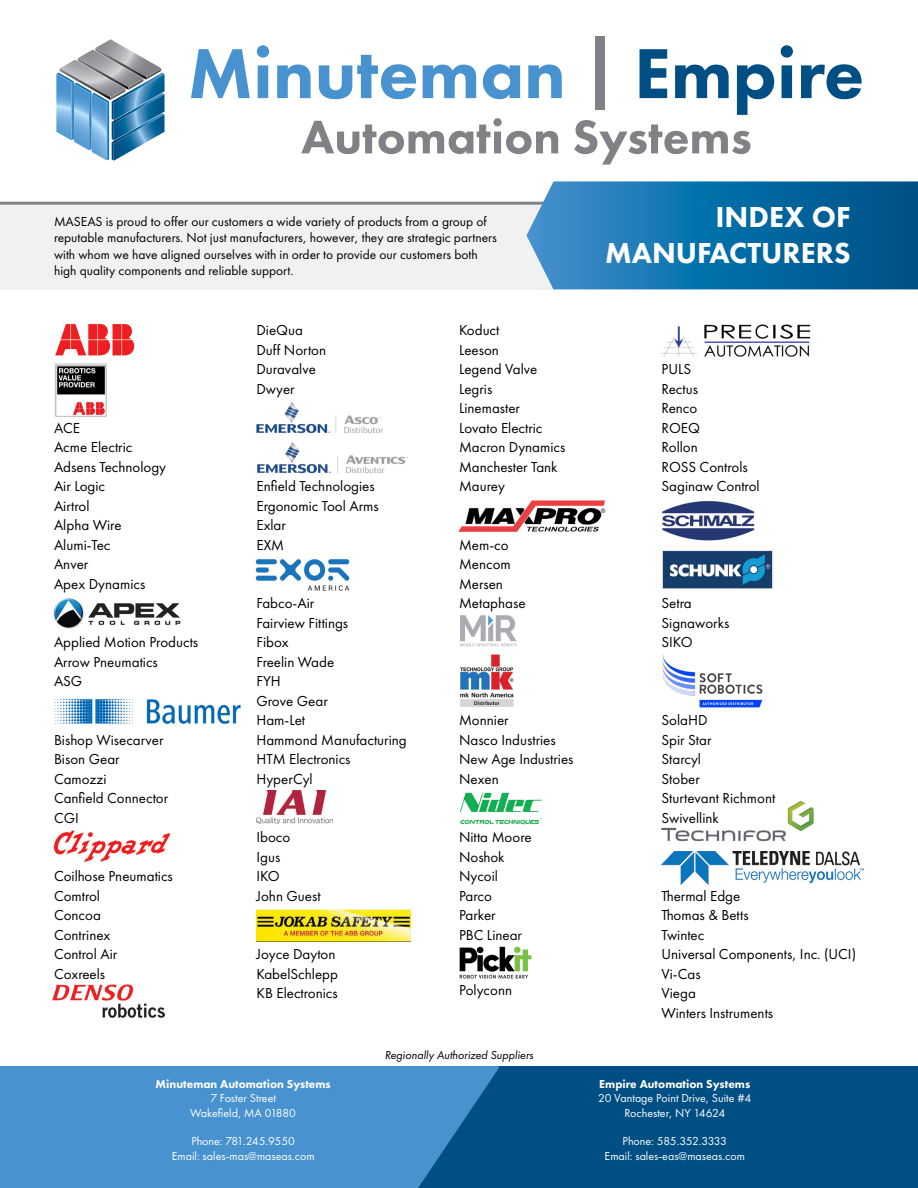
<style>
.page{position:relative;width:918px;height:1188px;background:#fff}
.page>*{position:absolute;margin:0;border:0;box-sizing:border-box;transform-origin:0 0}
.t1{font:800 30px/36px "Futura PT";color:#fff;text-align:right}
.t2{font:15px/19.5px "Futura PT";color:#000}
.t3{font:13.5px/16.2px "Futura PT";color:#000}
.t4{font:12px/14.4px "Futura PT";color:#fff;text-align:center}
.t5{font:800 12px "Futura PT";color:#fff}
.t6{font:italic 12px "Futura PT";color:#000}
</style>
<div class="page">
<img style="left:661px;top:801px;width:153px;height:41px">
<svg style="left:301px;top:118px;width:257px;height:36px"></svg>
<div style="left:595px;top:36px;width:10px;height:74px;background:#808285"></div>
<svg style="left:191px;top:49px;width:59px;height:49px"></svg>
<svg style="left:257px;top:45px;width:12px;height:53px"></svg>
<svg style="left:277px;top:65px;width:34px;height:33px"></svg>
<svg style="left:319px;top:55px;width:97px;height:44px"></svg>
<svg style="left:423px;top:65px;width:53px;height:33px"></svg>
<svg style="left:483px;top:64px;width:37px;height:35px"></svg>
<svg style="left:528px;top:65px;width:34px;height:33px"></svg>
<svg style="left:574px;top:49px;width:200px;height:116px"></svg>
<svg style="left:781px;top:45px;width:12px;height:53px"></svg>
<svg style="left:801px;top:64px;width:61px;height:35px"></svg>
<svg style="left:56px;top:39px;width:109px;height:122px"></svg>
<hr style="left:0;top:202px;width:918px;height:3px;background:#808285">
<div style="left:0;top:205px;width:556px;height:84px;background:#f1f1f2"></div>
<svg style="left:526px;top:181px;width:392px;height:108px;background:#1973aa"></svg>
<img style="left:53px;top:598px;width:128px;height:31px">
<img style="left:55px;top:323px;width:79px;height:33px">
<img style="left:54px;top:699px;width:187px;height:25px">
<img style="left:53px;top:830px;width:118px;height:32px">
<img style="left:54px;top:363px;width:54px;height:54px">
<img style="left:256px;top:791px;width:77px;height:32px">
<img style="left:256px;top:909px;width:155px;height:33px">
<img style="left:52px;top:985px;width:112px;height:32px">
<img style="left:255px;top:559px;width:95px;height:32px">
<img style="left:458px;top:500px;width:148px;height:32px">
<img style="left:460px;top:654px;width:53px;height:53px">
<img style="left:459px;top:792px;width:83px;height:32px">
<img style="left:460px;top:615px;width:57px;height:31px">
<img style="left:660px;top:324px;width:151px;height:33px">
<img style="left:662px;top:852px;width:202px;height:32px">
<img style="left:662px;top:501px;width:92px;height:39px">
<img style="left:662px;top:550px;width:111px;height:39px">
<div style="left:0;top:1066px;width:500px;height:122px;background:#4792cf"></div>
<div style="left:500px;top:1066px;width:418px;height:122px;background:#004f84"></div>
<svg style="left:418px;top:1066px;width:82px;height:122px"></svg>
<img style="left:459px;top:946px;width:73px;height:32px">
<img style="left:257px;top:442px;width:151px;height:32px">
<img style="left:662px;top:654px;width:101px;height:53px">
<img style="left:257px;top:402px;width:126px;height:32px">
<p class="t3" style="left:54px;top:213px;width:444px">MASEAS is proud to offer our customers a wide variety of products from a group of reputable manufacturers. Not just manufacturers, however, they are strategic partners with whom we have aligned ourselves with in order to provide our customers both high quality components and reliable support.</p>
<h1 class="t1" style="left:605px;top:198px;width:247px">INDEX OF<br>MANUFACTURERS</h1>
<p class="t2" style="left:54px;top:418px;width:114px">ACE<br>Acme Electric<br>Adsens Technology<br>Air Logic<br>Airtrol<br>Alpha Wire<br>Alumi-Tec<br>Anver<br>Apex Dynamics</p>
<p class="t2" style="left:54px;top:633px;width:146px">Applied Motion Products<br>Arrow Pneumatics<br>ASG</p>
<p class="t2" style="left:54px;top:730px;width:116px">Bishop Wisecarver<br>Bison Gear<br>Camozzi<br>Canfield Connector<br>CGI</p>
<p class="t2" style="left:54px;top:867px;width:120px">Coilhose Pneumatics<br>Comtrol<br>Concoa<br>Contrinex<br>Control Air<br>Coxreels</p>
<p class="t2" style="left:256px;top:321px;width:71px">DieQua<br>Duff Norton<br>Duravalve<br>Dwyer</p>
<p class="t2" style="left:256px;top:477px;width:124px">Enfield Technologies<br>Ergonomic Tool Arms<br>Exlar<br>EXM</p>
<p class="t2" style="left:256px;top:594px;width:152px">Fabco-Air<br>Fairview Fittings<br>Fibox<br>Freelin Wade<br>FYH<br>Grove Gear<br>Ham-Let<br>Hammond Manufacturing<br>HTM Electronics<br>HyperCyl</p>
<p class="t2" style="left:256px;top:828px;width:66px">Iboco<br>Igus<br>IKO<br>John Guest</p>
<p class="t2" style="left:256px;top:945px;width:83px">Joyce Dayton<br>KabelSchlepp<br>KB Electronics</p>
<p class="t2" style="left:459px;top:321px;width:108px">Koduct<br>Leeson<br>Legend Valve<br>Legris<br>Linemaster<br>Lovato Electric<br>Macron Dynamics<br>Manchester Tank<br>Maurey</p>
<p class="t2" style="left:459px;top:535px;width:68px">Mem-co<br>Mencom<br>Mersen<br>Metaphase</p>
<p class="t2" style="left:459px;top:711px;width:116px">Monnier<br>Nasco Industries<br>New Age Industries<br>Nexen</p>
<p class="t2" style="left:459px;top:828px;width:74px">Nitta Moore<br>Noshok<br>Nycoil<br>Parco<br>Parker<br>PBC Linear</p>
<p class="t2" style="left:459px;top:981px;width:55px">Polyconn</p>
<p class="t6" style="left:385px;top:1048px;width:150px">Regionally Authorized Suppliers</p>
<p class="t5" style="left:156px;top:1076px;width:177px">Minuteman Automation Systems</p>
<p class="t4" style="left:190px;top:1091px;width:107px">7 Foster Street<br>Wakefield, MA 01880</p>
<p class="t4" style="left:172px;top:1134px;width:144px">Phone: 781.245.9550<br>Email: sales-mas@maseas.com</p>
<p class="t2" style="left:662px;top:360px;width:100px">PULS<br>Rectus<br>Renco<br>ROEQ<br>Rollon<br>ROSS Controls<br>Saginaw Control</p>
<p class="t2" style="left:662px;top:594px;width:69px">Setra<br>Signaworks<br>SIKO</p>
<p class="t2" style="left:662px;top:711px;width:115px">SolaHD<br>Spir Star<br>Starcyl<br>Stober<br>Sturtevant Richmont<br>Swivellink</p>
<p class="t2" style="left:662px;top:886px;width:196px">Thermal Edge<br>Thomas &amp; Betts<br>Twintec<br>Universal Components, Inc. (UCI)<br>Vi-Cas<br>Viega<br>Winters Instruments</p>
<p class="t5" style="left:599px;top:1076px;width:153px">Empire Automation Systems</p>
<p class="t4" style="left:598px;top:1091px;width:155px">20 Vantage Point Drive, Suite #4<br>Rochester, NY 14624</p>
<p class="t4" style="left:605px;top:1134px;width:142px">Phone: 585.352.3333<br>Email: sales-eas@maseas.com</p>
</div>
